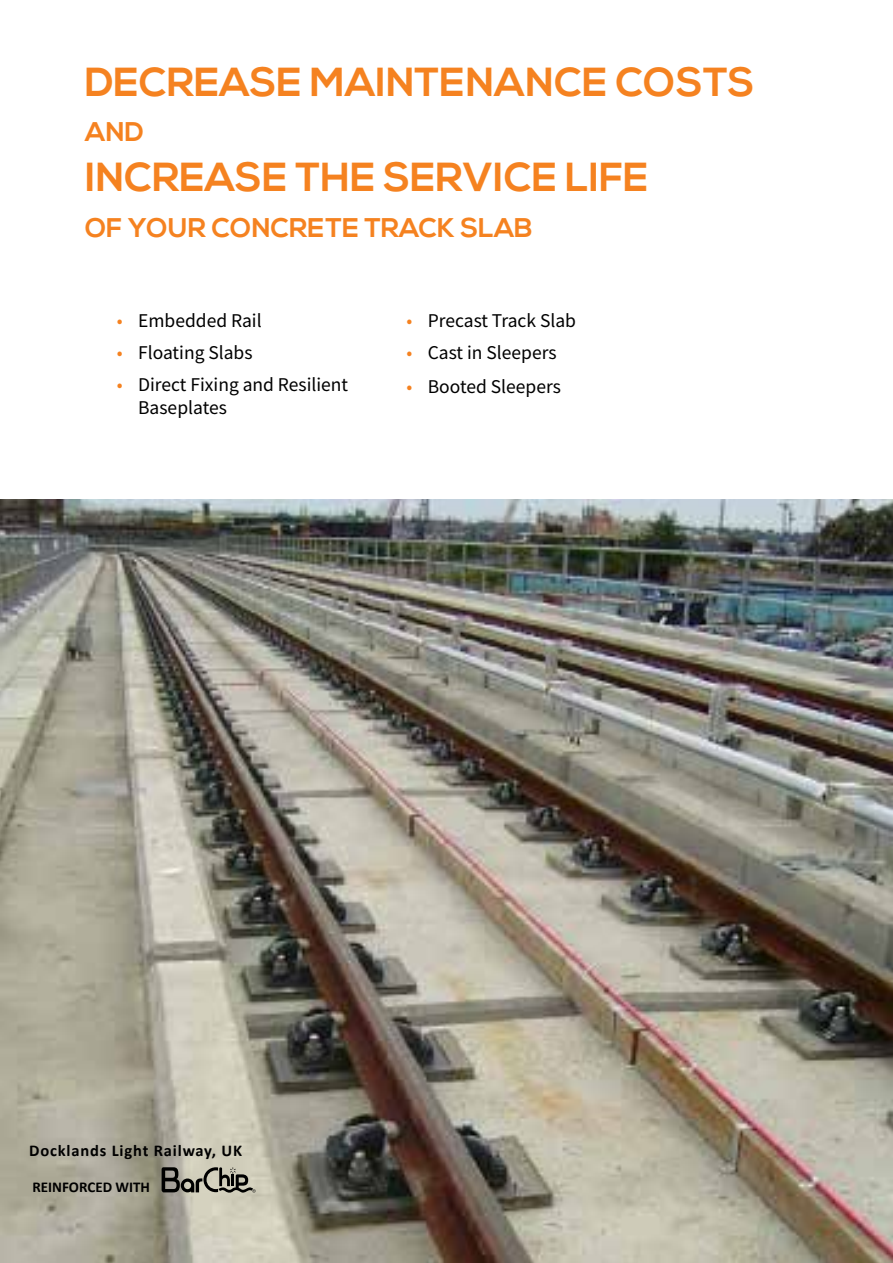
<style>
.page{position:relative;width:893px;height:1263px;background:#fff}
.page>*{position:absolute;margin:0;border:0;box-sizing:border-box;transform-origin:0 0}
.t1{font:700 40.5px "Nexa";color:#f58220}
.t2{font:700 27px "Nexa";color:#f58220}
.t3{font:19.5px/23.4px "Source Sans Pro";color:#000}
.t4{font:700 16.5px "Calibri";letter-spacing:.05em;color:#000}
.t5{font:700 15px "Calibri";color:#000}
.s1{color:#f58220}
</style>
<div class="page">
<img style="left:0;top:500px;width:893px;height:763px">
<svg style="left:162px;top:1167px;width:94px;height:26px;background:#807e73"></svg>
<h1 class="t1" style="left:85px;top:59px;width:671px">DECREASE MAINTENANCE COSTS</h1>
<h2 class="t2" style="left:85px;top:116px;width:60px">AND</h2>
<h1 class="t1" style="left:85px;top:153px;width:565px">INCREASE THE SERVICE LIFE</h1>
<h2 class="t2" style="left:85px;top:212px;width:449px">OF YOUR CONCRETE TRACK SLAB</h2>
<p class="t3" style="left:117px;top:309px;width:146px"><span class="s1">•</span> Embedded Rail</p>
<p class="t3" style="left:117px;top:341px;width:137px"><span class="s1">•</span> Floating Slabs</p>
<p class="t3" style="left:138px;top:373px;width:211px;text-indent:-21px"><span class="s1">•</span> Direct Fixing and Resilient<br>Baseplates</p>
<p class="t3" style="left:407px;top:309px;width:171px"><span class="s1">•</span> Precast Track Slab</p>
<p class="t3" style="left:407px;top:341px;width:151px"><span class="s1">•</span> Cast in Sleepers</p>
<p class="t3" style="left:407px;top:374px;width:156px"><span class="s1">•</span> Booted Sleepers</p>
<p class="t4" style="left:29px;top:1139px;width:214px">Docklands Light Railway, UK</p>
<p class="t5" style="left:33px;top:1176px;width:119px">REINFORCED WITH</p>
</div>
